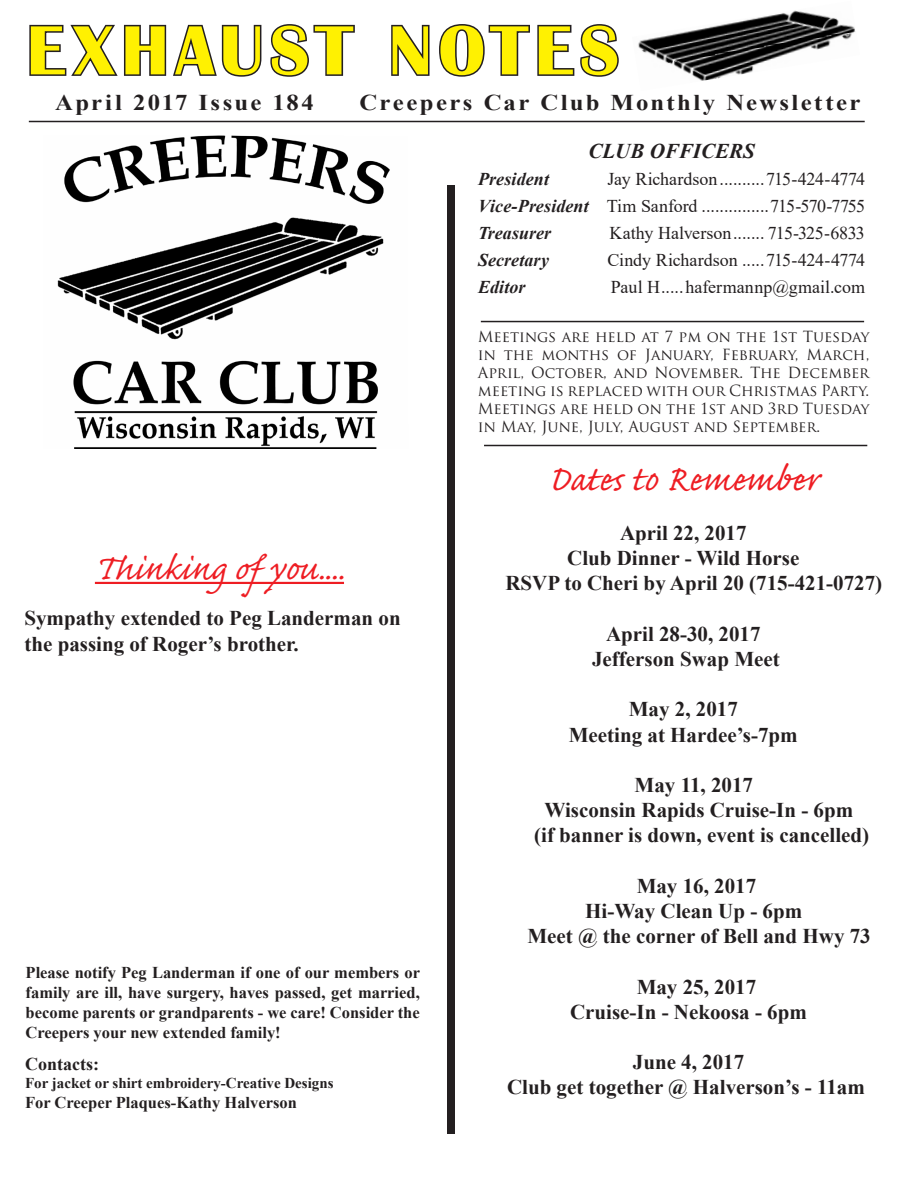
<style>
.page{position:relative;width:918px;height:1188px;background:#fff}
.page>*{position:absolute;margin:0;border:0;box-sizing:border-box;transform-origin:0 0}
.t1{font:700 72px "Britannic";letter-spacing:.09em;color:#fff101}
.t2{font:45px "Caflisch Script Pro";color:#ee1d23}
.t3{font:43.5px "Caflisch Script Pro";color:#ee1d23}
.t4{font:700 22.5px "Times New Roman";letter-spacing:.095em;color:#231f20;scale:1.1 1}
.t5{font:700 21px/25.2px "Times New Roman";color:#231f20}
.t6{font:italic 700 21px "Times New Roman";color:#231f20}
.t7{font:18px "Times New Roman";letter-spacing:-.01em;color:#231f20}
.t8{font:italic 700 18px "Times New Roman";letter-spacing:.005em;color:#231f20}
.t9{font:700 18px "Times New Roman";color:#231f20}
.t10{font:700 16.5px/19.8px "Times New Roman";color:#231f20;text-align:justify}
.t11{font:15px/18px "Trajan Pro";color:#231f20;text-align:justify}
.t12{font:700 15px "Times New Roman";color:#231f20}
.s1{font-weight:700;font-style:italic}
</style>
<div class="page">
<div style="left:447px;top:185px;width:8px;height:949px;background:#231f20"></div>
<hr style="left:95px;top:582px;width:249px;height:2px;background:#ee1d23">
<hr style="left:481px;top:321px;width:383px;height:1px;background:#231f20">
<hr style="left:484px;top:445px;width:383px;height:1px;background:#231f20">
<hr style="left:29px;top:121px;width:836px;height:1px;background:#231f20">
<img style="left:57px;top:135px;width:333px;height:313px">
<svg style="left:29px;top:24px;width:233px;height:53px"></svg>
<svg style="left:270px;top:24px;width:85px;height:53px"></svg>
<svg style="left:391px;top:24px;width:39px;height:52px"></svg>
<svg style="left:439px;top:24px;width:180px;height:53px"></svg>
<img style="left:638px;top:10px;width:218px;height:71px">
<p class="t1" style="left:27px;top:10px;width:594px">EXHAUST NOTES</p>
<p class="t4" style="left:55px;top:86px;width:236px">April 2017 Issue 184</p>
<p class="t4" style="left:360px;top:86px;width:457px">Creepers Car Club Monthly Newsletter</p>
<p class="t6" style="left:588px;top:136px;width:168px">CLUB OFFICERS</p>
<p class="t8" style="left:478px;top:166px;width:72px">President</p>
<p class="t7" style="left:608px;top:166px;width:259px">Jay Richardson..........715-424-4774</p>
<p class="t7" style="left:478px;top:193px;width:388px"><span class="s1">Vice-President</span> Tim Sanford ...............715-570-7755</p>
<p class="t8" style="left:478px;top:220px;width:74px">Treasurer</p>
<p class="t7" style="left:610px;top:220px;width:257px">Kathy Halverson....... 715-325-6833</p>
<p class="t8" style="left:478px;top:247px;width:72px">Secretary</p>
<p class="t7" style="left:608px;top:247px;width:259px">Cindy Richardson .....715-424-4774</p>
<p class="t8" style="left:478px;top:274px;width:49px">Editor</p>
<p class="t7" style="left:611px;top:274px;width:256px">Paul H.....hafermannp@gmail.com</p>
<p class="t3" style="left:95px;top:546px;width:251px">Thinking of you....</p>
<p class="t5" style="left:24px;top:605px;width:378px">Sympathy extended to Peg Landerman on the passing of Roger’s brother.</p>
<p class="t10" style="left:26px;top:962px;width:396px">Please notify Peg Landerman if one of our members or family are ill, have surgery, haves passed, get married, become parents or grandparents - we care! Consider the Creepers your new extended family!</p>
<p class="t9" style="left:25px;top:1051px;width:75px">Contacts:</p>
<p class="t12" style="left:25px;top:1072px;width:310px">For jacket or shirt embroidery-Creative Designs</p>
<p class="t10" style="left:25px;top:1092px;width:273px">For Creeper Plaques-Kathy Halverson</p>
<p class="t11" style="left:478px;top:327px;width:393px">Meetings are held at 7 pm on the 1st Tuesday in the months of January, February, March, April, October, and November. The December meeting is replaced with our Christmas Party.<br>Meetings are held on the 1st and 3rd Tuesday in May, June, July, August and September.</p>
<p class="t2" style="left:548px;top:455px;width:272px">Dates to Remember</p>
<p class="t5" style="left:620px;top:520px;width:128px">April 22, 2017</p>
<p class="t5" style="left:567px;top:545px;width:234px">Club Dinner - Wild Horse</p>
<p class="t5" style="left:505px;top:570px;width:378px">RSVP to Cheri by April 20 (715-421-0727)</p>
<p class="t5" style="left:606px;top:621px;width:156px">April 28-30, 2017</p>
<p class="t5" style="left:592px;top:646px;width:189px">Jefferson Swap Meet</p>
<p class="t5" style="left:629px;top:696px;width:111px">May 2, 2017</p>
<p class="t5" style="left:569px;top:721px;width:230px">Meeting at Hardee’s-7pm</p>
<p class="t5" style="left:635px;top:772px;width:120px">May 11, 2017</p>
<p class="t5" style="left:544px;top:797px;width:310px">Wisconsin Rapids Cruise-In - 6pm</p>
<p class="t5" style="left:534px;top:822px;width:337px">(if banner is down, event is cancelled)</p>
<p class="t5" style="left:637px;top:873px;width:121px">May 16, 2017</p>
<p class="t5" style="left:585px;top:898px;width:218px">Hi-Way Clean Up - 6pm</p>
<p class="t5" style="left:527px;top:923px;width:345px">Meet @ the corner of Bell and Hwy 73</p>
<p class="t5" style="left:637px;top:973px;width:121px">May 25, 2017</p>
<p class="t5" style="left:570px;top:999px;width:238px">Cruise-In - Nekoosa - 6pm</p>
<p class="t5" style="left:633px;top:1049px;width:113px">June 4, 2017</p>
<p class="t5" style="left:507px;top:1074px;width:359px">Club get together @ Halverson’s - 11am</p>
</div>
